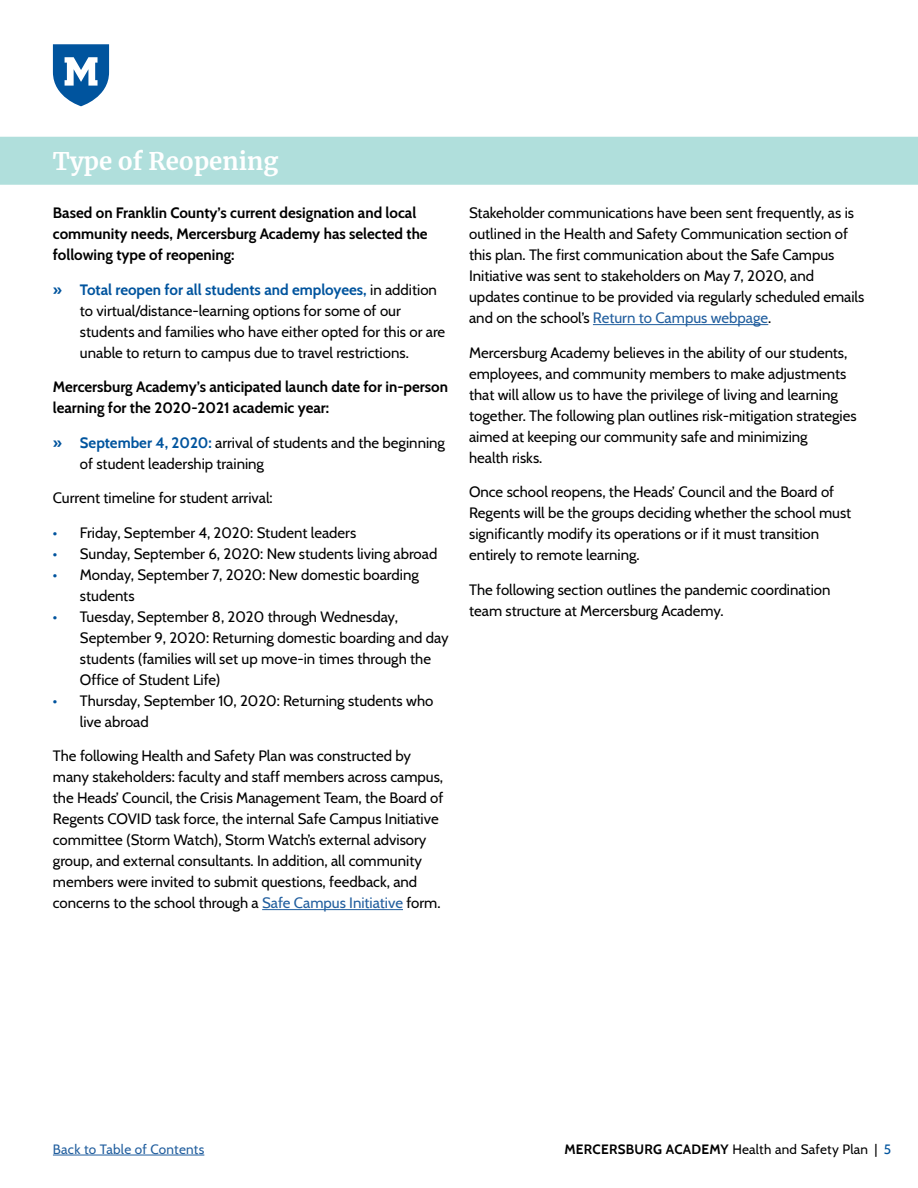
<style>
.page{position:relative;width:918px;height:1188px;background:#fff}
.page>*{position:absolute;margin:0;border:0;box-sizing:border-box;transform-origin:0 0}
.t1{font:700 24px "Merriweather";color:#fff}
.t2{font:15px/21px "Cabin";color:#000}
.t3{font:700 15px/21px "Cabin";color:#000}
.t4{font:13.5px "Cabin";letter-spacing:.02em;color:#000}
.t5{font:13.5px "Cabin";letter-spacing:.02em;color:#215e9e}
.s1{font-weight:700;color:#00549e}
.s2{color:#215e9e}
.s3{font-weight:700}
.s4{color:#00549e}
</style>
<div class="page">
<hr style="left:53px;top:1155px;width:151px;height:1px;background:#215e9e">
<svg style="left:53px;top:44px;width:56px;height:62px"></svg>
<div style="left:0;top:137px;width:918px;height:48px;background:#b0dfdc"></div>
<hr style="left:262px;top:909px;width:141px;height:1px;background:#215e9e">
<hr style="left:593px;top:324px;width:175px;height:1px;background:#215e9e">
<h1 class="t1" style="left:53px;top:145px;width:227px">Type of Reopening</h1>
<p class="t3" style="left:53px;top:202px;width:376px">Based on Franklin County’s current designation and local community needs, Mercersburg Academy has selected the following type of reopening:</p>
<p class="t2" style="left:80px;top:278px;width:367px;text-indent:-27px"><span class="s1">» Total reopen for all students and employees,</span> in addition to virtual/distance-learning options for some of our students and families who have either opted for this or are unable to return to campus due to travel restrictions.</p>
<p class="t3" style="left:53px;top:376px;width:397px">Mercersburg Academy’s anticipated launch date for in-person learning for the 2020-2021 academic year:</p>
<p class="t2" style="left:80px;top:431px;width:367px;text-indent:-27px"><span class="s1">» September 4, 2020:</span> arrival of students and the beginning of student leadership training</p>
<p class="t2" style="left:53px;top:487px;width:221px">Current timeline for student arrival:</p>
<p class="t2" style="left:53px;top:521px;width:305px"><span class="s1">•</span> Friday, September 4, 2020: Student leaders</p>
<p class="t2" style="left:53px;top:542px;width:386px"><span class="s1">•</span> Sunday, September 6, 2020: New students living abroad</p>
<p class="t2" style="left:80px;top:563px;width:340px;text-indent:-27px"><span class="s1">•</span> Monday, September 7, 2020: New domestic boarding students</p>
<p class="t2" style="left:80px;top:605px;width:370px;text-indent:-27px"><span class="s1">•</span> Tuesday, September 8, 2020 through Wednesday, September 9, 2020: Returning domestic boarding and day students (families will set up move-in times through the Office of Student Life)</p>
<p class="t2" style="left:80px;top:689px;width:355px;text-indent:-27px"><span class="s1">•</span> Thursday, September 10, 2020: Returning students who live abroad</p>
<p class="t2" style="left:53px;top:745px;width:392px">The following Health and Safety Plan was constructed by many stakeholders: faculty and staff members across campus, the Heads’ Council, the Crisis Management Team, the Board of Regents COVID task force, the internal Safe Campus Initiative committee (Storm Watch), Storm Watch’s external advisory group, and external consultants. In addition, all community members were invited to submit questions, feedback, and concerns to the school through a <span class="s2">Safe Campus Initiative</span> form.</p>
<p class="t2" style="left:469px;top:202px;width:397px">Stakeholder communications have been sent frequently, as is outlined in the Health and Safety Communication section of this plan. The first communication about the Safe Campus Initiative was sent to stakeholders on May 7, 2020, and updates continue to be provided via regularly scheduled emails and on the school’s <span class="s2">Return to Campus webpage</span>.</p>
<p class="t2" style="left:469px;top:341px;width:389px">Mercersburg Academy believes in the ability of our students, employees, and community members to make adjustments that will allow us to have the privilege of living and learning together. The following plan outlines risk-mitigation strategies aimed at keeping our community safe and minimizing<br>health risks.</p>
<p class="t2" style="left:469px;top:481px;width:384px">Once school reopens, the Heads’ Council and the Board of Regents will be the groups deciding whether the school must significantly modify its operations or if it must transition entirely to remote learning.</p>
<p class="t2" style="left:469px;top:578px;width:363px">The following section outlines the pandemic coordination team structure at Mercersburg Academy.</p>
<p class="t5" style="left:53px;top:1139px;width:153px">Back to Table of Contents</p>
<p class="t4" style="left:564px;top:1139px;width:328px"><span class="s3">MERCERSBURG ACADEMY</span> Health and Safety Plan | <span class="s4">5</span></p>
</div>
